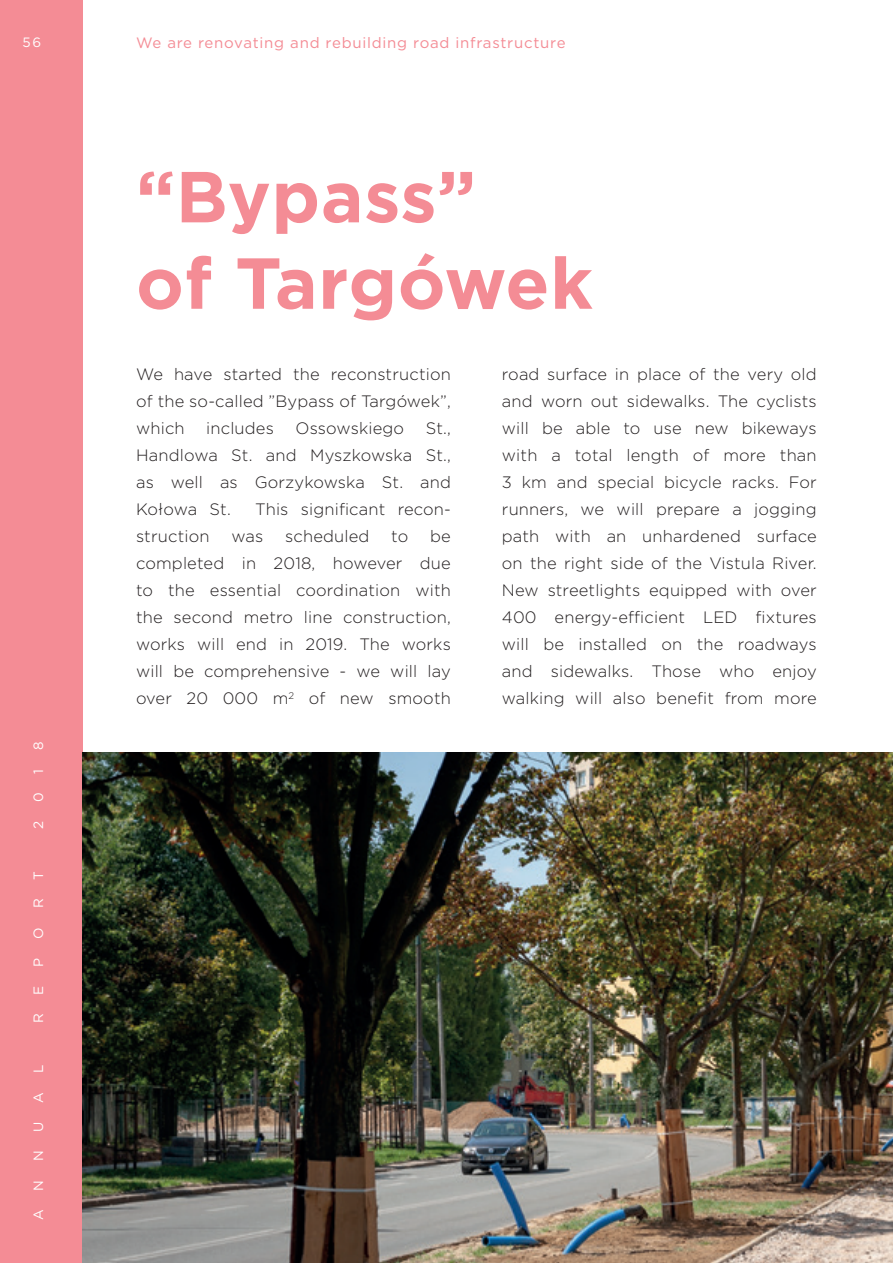
<style>
.page{position:relative;width:893px;height:1263px;background:#fff}
.page>*{position:absolute;margin:0;border:0;box-sizing:border-box;transform-origin:0 0}
.t1{font:700 72px "Gotham";letter-spacing:.01em;color:#f48c95}
.t2{font:300 16.5px/27px "Gotham";letter-spacing:.01em;color:#231f20;text-align:justify}
.t3{font:15px "Gotham";letter-spacing:.05em;color:#f48c95}
.t4{font:13.5px "Gotham";color:#fff}
</style>
<div class="page">
<div style="left:0;top:0;width:83px;height:1263px;background:#f48c95"></div>
<img style="left:83px;top:753px;width:810px;height:510px">
<p class="t4" style="left:22px;top:34px;width:20px">56</p>
<p class="t3" style="left:136px;top:33px;width:431px">We are renovating and rebuilding road infrastructure</p>
<p class="t1" style="left:136px;top:149px;width:342px">“Bypass”</p>
<p class="t1" style="left:136px;top:235px;width:458px">of Targówek</p>
<p class="t4" style="left:30px;top:750px;width:10px;rotate:-90deg">8</p>
<p class="t4" style="left:30px;top:774px;width:6px;rotate:-90deg">1</p>
<p class="t4" style="left:30px;top:802px;width:11px;rotate:-90deg">0</p>
<p class="t4" style="left:30px;top:829px;width:10px;rotate:-90deg">2</p>
<p class="t4" style="left:30px;top:880px;width:10px;rotate:-90deg">T</p>
<p class="t4" style="left:30px;top:908px;width:11px;rotate:-90deg">R</p>
<p class="t4" style="left:30px;top:939px;width:13px;rotate:-90deg">O</p>
<p class="t4" style="left:30px;top:966px;width:11px;rotate:-90deg">P</p>
<p class="t4" style="left:30px;top:994px;width:11px;rotate:-90deg">E</p>
<p class="t4" style="left:30px;top:1023px;width:11px;rotate:-90deg">R</p>
<p class="t4" style="left:30px;top:1073px;width:10px;rotate:-90deg">L</p>
<p class="t4" style="left:30px;top:1103px;width:12px;rotate:-90deg">A</p>
<p class="t4" style="left:30px;top:1132px;width:12px;rotate:-90deg">U</p>
<p class="t4" style="left:30px;top:1161px;width:12px;rotate:-90deg">N</p>
<p class="t4" style="left:30px;top:1191px;width:12px;rotate:-90deg">N</p>
<p class="t4" style="left:30px;top:1220px;width:12px;rotate:-90deg">A</p>
<p class="t2" style="left:136px;top:360px;width:316px">We have started the reconstruction of the so-called ”Bypass of Targówek”, which</p>
<p class="t2" style="left:206px;top:414px;width:69px">includes</p>
<p class="t2" style="left:296px;top:414px;width:110px">Ossowskiego</p>
<p class="t2" style="left:136px;top:414px;width:316px;text-indent:290px">St., Handlowa St. and Myszkowska St., as well as Gorzykowska St. and Kołowa St.</p>
<p class="t2" style="left:255px;top:495px;width:197px">This significant recon-</p>
<p class="t2" style="left:136px;top:522px;width:316px;text-indent:294px">be completed in 2018, however due to the essential coordination with the second metro line construction, works will end in 2019. The works will be comprehensive - we will lay over 20 000 m<sup>2</sup> of new smooth</p>
<p class="t2" style="left:136px;top:522px;width:75px">struction</p>
<p class="t2" style="left:231px;top:522px;width:33px">was</p>
<p class="t2" style="left:285px;top:522px;width:86px">scheduled</p>
<p class="t2" style="left:391px;top:522px;width:19px">to</p>
<p class="t2" style="left:502px;top:360px;width:316px">road surface in place of the very old and worn out sidewalks. The cyclists will be able to use new bikeways with a total length of more than 3 km and special bicycle racks. For runners, we will prepare a jogging path with an unhardened surface on the right side of the Vistula River.<br>New streetlights equipped with over 400 energy-efficient LED fixtures will be installed on the roadways and sidewalks. Those who enjoy walking will also benefit from more</p>
</div>
